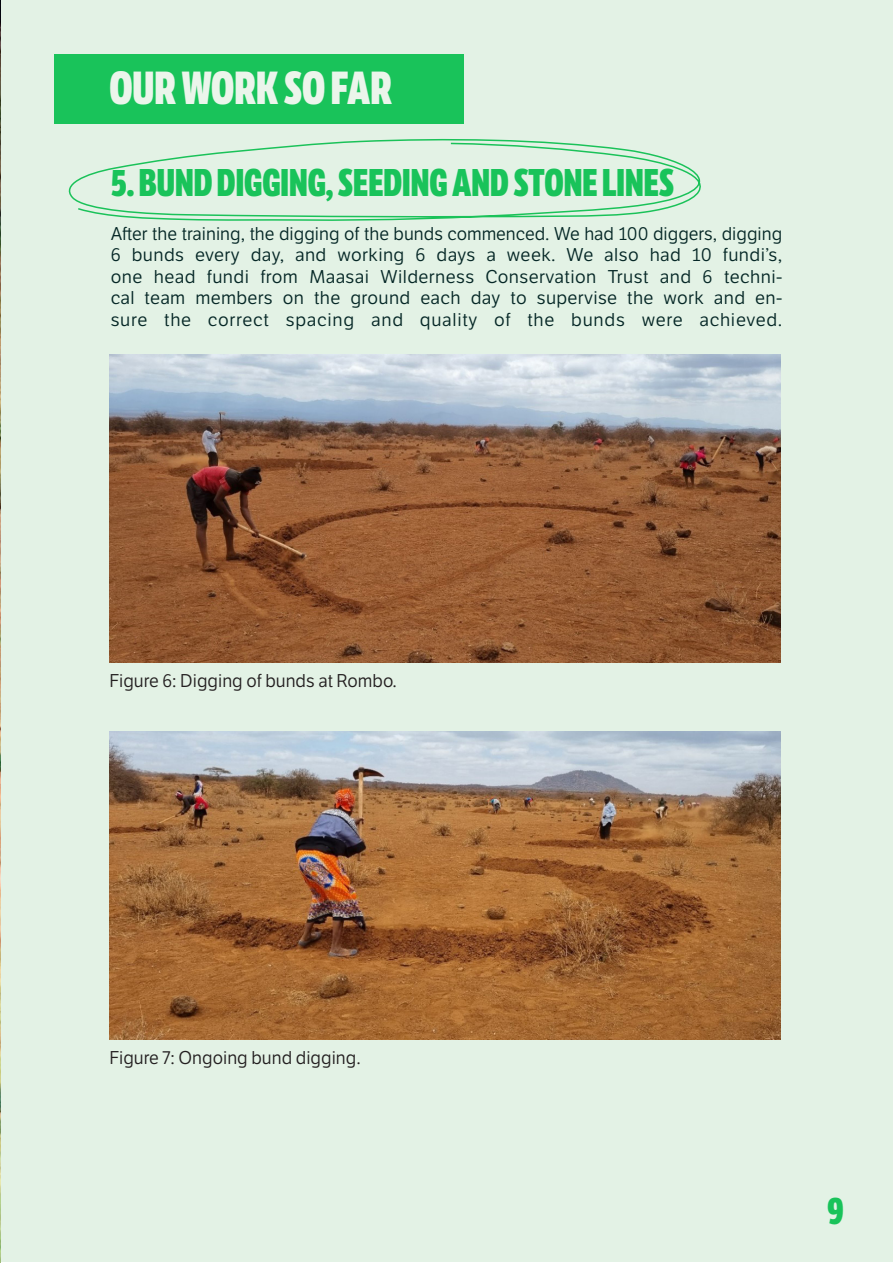
<style>
.page{position:relative;width:893px;height:1263px;background:#fff}
.page>*{position:absolute;margin:0;border:0;box-sizing:border-box;transform-origin:0 0}
.t1{font:800 45px "LFT Etica Compressed";color:#ebf5eb}
.Paragraph_Style_3{font:800 37.5px "LFT Etica Compressed";color:#19c35a}
.new_style{font:18px/21.6px "LFT Etica";color:#052726;text-align:justify}
.Paragraph_Style_1{font:18px "LFT Etica";color:#231f20}
</style>
<div class="page">
<div style="left:1px;top:1px;width:891px;height:1261px;background:#e3f2e5"></div>
<img style="left:0;top:0;width:1px;height:1263px">
<img style="left:109px;top:355px;width:672px;height:307px">
<img style="left:109px;top:731px;width:672px;height:308px">
<div style="left:54px;top:54px;width:409px;height:69px;background:#19c35a"></div>
<svg style="left:68px;top:138px;width:633px;height:83px"></svg>
<p class="t1" style="left:109px;top:61px;width:284px">OUR WORK SO FAR</p>
<p class="Paragraph_Style_3" style="left:111px;top:160px;width:565px">5. BUND DIGGING, SEEDING AND STONE LINES</p>
<p class="new_style" style="left:111px;top:223px;width:673px">After the training, the digging of the bunds commenced. We had 100 diggers, digging</p>
<p class="new_style" style="left:111px;top:245px;width:673px">6 bunds every day, and working 6 days a week. We also had 10 fundi’s, one head fundi from Maasai Wilderness Conservation Trust and 6 techni&shy;cal team members on the ground each day to supervise the work and en&shy;sure the correct spacing and quality of the bunds were achieved.</p>
<p class="Paragraph_Style_1" style="left:109px;top:670px;width:289px">Figure 6: Digging of bunds at Rombo.</p>
<p class="Paragraph_Style_1" style="left:109px;top:1047px;width:253px">Figure 7: Ongoing bund digging.</p>
<h2 class="Paragraph_Style_3" style="left:827px;top:1188px;width:18px">9</h2>
</div>
